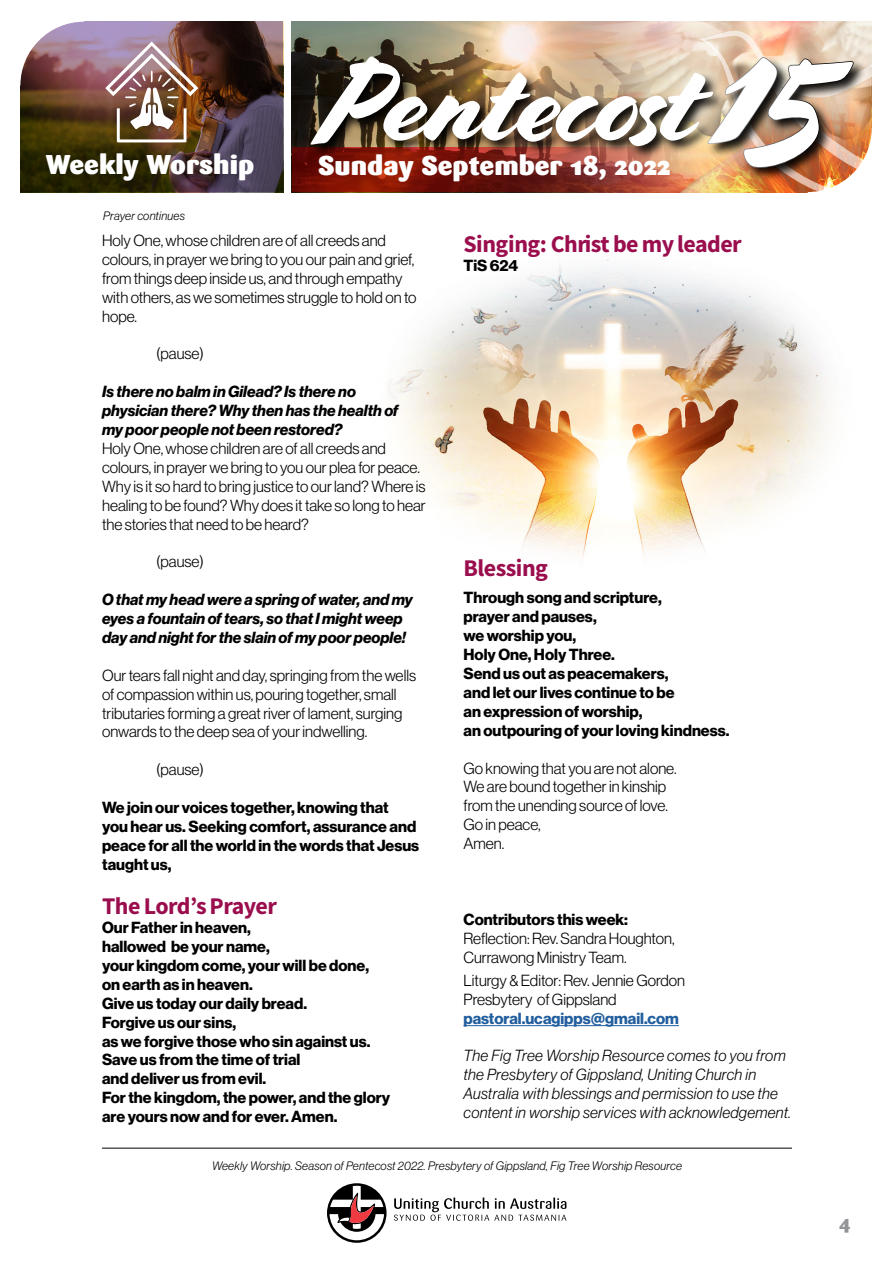
<style>
.page{position:relative;width:893px;height:1263px;background:#fff}
.page>*{position:absolute;margin:0;border:0;box-sizing:border-box;transform-origin:0 0}
.t1{font:115.5px "Cortado";letter-spacing:-.02em;color:#fff}
.t2{font:900 27px "Sari";color:#fff}
.t3{font:24px "Source Sans Variable";letter-spacing:-.02em;color:#9b0e4e}
.t4{font:900 19.5px "Sari";color:#939598}
.t5{font:15.75px/18.9px "N Haas Grotesk DS Pro 45 Lt";color:#000}
.t6{font:15.75px/18.9px "N Haas Grotesk DS Pro 75 Bd";color:#000}
.t7{font:15.75px/18.9px "N Haas Grotesk DS Pro 76 Bd It";color:#000}
.t8{font:15.75px/18.9px "N Haas Grotesk DS Pro 46 Lt It";letter-spacing:.02em;color:#000}
.t9{font:15.75px "N Haas Grotesk DS Pro 75 Bd";color:#215e9e}
.t10{font:12px "N Haas Grotesk DS Pro 46 Lt It";letter-spacing:.02em;color:#000}
.s1{font-size:163.5px}
</style>
<div class="page">
<svg style="left:394px;top:1197px;width:172px;height:24px"></svg>
<svg style="left:327px;top:1183px;width:60px;height:60px"></svg>
<hr style="left:102px;top:1148px;width:690px;height:1px;background:#000">
<img style="left:292px;top:22px;width:407px;height:170px">
<img style="left:20px;top:22px;width:263px;height:170px">
<img style="left:105px;top:42px;width:93px;height:100px">
<svg style="left:292px;top:148px;width:394px;height:44px;background:#7a1d11"></svg>
<svg style="left:20px;top:21px;width:64px;height:64px"></svg>
<img style="left:699px;top:22px;width:173px;height:171px">
<div style="left:309px;top:55px;width:558px;height:127px;background:#000;opacity:.91"></div>
<img style="left:388px;top:259px;width:444px;height:301px">
<hr style="left:463px;top:1025px;width:216px;height:1px;background:#215e9e">
<h2 class="t2" style="left:46px;top:148px;width:210px">Weekly Worship</h2>
<h1 class="t1" style="left:320px;top:34px;width:510px">Pentecost <span class="s1">15</span></h1>
<h2 class="t2" style="left:318px;top:148px;width:354px">Sunday September 18, 2022</h2>
<p class="t10" style="left:103px;top:209px;width:83px">Prayer continues</p>
<p class="t5" style="left:102px;top:231px;width:316px">Holy One, whose children are of all creeds and colours, in prayer we bring to you our pain and grief, from things deep inside us, and through empathy with others, as we sometimes struggle to hold on to hope.</p>
<p class="t5" style="left:156px;top:344px;width:50px">(pause)</p>
<p class="t7" style="left:102px;top:382px;width:298px">Is there no balm in Gilead? Is there no physician there? Why then has the health of my poor people not been restored?</p>
<p class="t5" style="left:102px;top:439px;width:325px">Holy One, whose children are of all creeds and colours, in prayer we bring to you our plea for peace.<br>Why is it so hard to bring justice to our land? Where is healing to be found? Why does it take so long to hear the stories that need to be heard?</p>
<p class="t5" style="left:156px;top:552px;width:50px">(pause)</p>
<p class="t7" style="left:102px;top:590px;width:312px">O that my head were a spring of water, and my eyes a fountain of tears, so that I might weep day and night for the slain of my poor people!</p>
<p class="t5" style="left:102px;top:666px;width:316px">Our tears fall night and day, springing from the wells of compassion within us, pouring together, small tributaries forming a great river of lament, surging onwards to the deep sea of your indwelling.</p>
<p class="t5" style="left:156px;top:760px;width:50px">(pause)</p>
<p class="t6" style="left:102px;top:798px;width:319px">We join our voices together, knowing that<br>you hear us. Seeking comfort, assurance and peace for all the world in the words that Jesus taught us,</p>
<h3 class="t3" style="left:102px;top:892px;width:177px">The Lord’s Prayer</h3>
<p class="t6" style="left:102px;top:918px;width:290px">Our Father in heaven,<br>hallowed be your name,<br>your kingdom come, your will be done, on earth as in heaven.<br>Give us today our daily bread.<br>Forgive us our sins,<br>as we forgive those who sin against us.<br>Save us from the time of trial<br>and deliver us from evil.<br>For the kingdom, the power, and the glory are yours now and for ever. Amen.</p>
<h3 class="t3" style="left:463px;top:229px;width:280px">Singing: Christ be my leader</h3>
<p class="t6" style="left:463px;top:256px;width:56px">TiS 624</p>
<h3 class="t3" style="left:463px;top:553px;width:86px">Blessing</h3>
<p class="t6" style="left:463px;top:589px;width:268px">Through song and scripture,<br>prayer and pauses,<br>we worship you,<br>Holy One, Holy Three.<br>Send us out as peacemakers,<br>and let our lives continue to be<br>an expression of worship,<br>an outpouring of your loving kindness.</p>
<p class="t5" style="left:463px;top:759px;width:215px">Go knowing that you are not alone.<br>We are bound together in kinship from the unending source of love.<br>Go in peace,<br>Amen.</p>
<p class="t6" style="left:463px;top:910px;width:166px">Contributors this week:</p>
<p class="t5" style="left:463px;top:929px;width:213px">Reflection: Rev. Sandra Houghton,<br>Currawong Ministry Team.</p>
<p class="t5" style="left:463px;top:971px;width:223px">Liturgy &amp; Editor: Rev. Jennie Gordon<br>Presbytery of Gippsland</p>
<p class="t9" style="left:463px;top:1009px;width:217px">pastoral.ucagipps@gmail.com</p>
<p class="t8" style="left:463px;top:1046px;width:329px">The Fig Tree Worship Resource comes to you from the Presbytery of Gippsland, Uniting Church in Australia with blessings and permission to use the content in worship services with acknowledgement.</p>
<p class="t10" style="left:212px;top:1159px;width:471px">Weekly Worship. Season of Pentecost 2022. Presbytery of Gippsland, Fig Tree Worship Resource</p>
<p class="t4" style="left:839px;top:1210px;width:13px">4</p>
</div>
